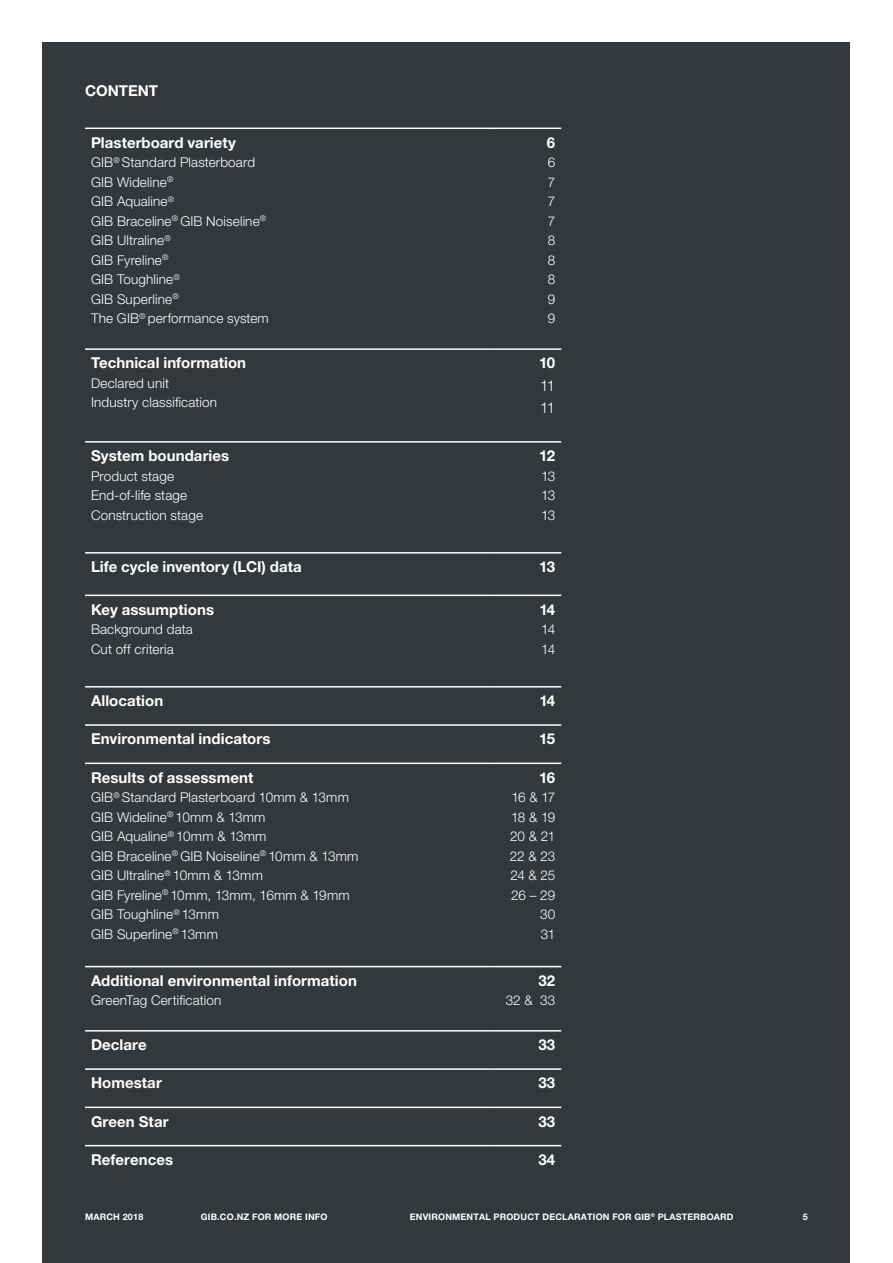
<style>
.page{position:relative;width:893px;height:1263px;background:#fff}
.page>*{position:absolute;margin:0;border:0;box-sizing:border-box;transform-origin:0 0}
.t1{font:700 15px "Helvetica Neue LT Pro";letter-spacing:.005em;color:#fff}
.t2{font:300 15px/22.5px "Helvetica Neue LT Pro";color:#fff}
.t3{font:300 13.5px/19.5px "Helvetica Neue LT Pro";letter-spacing:.01em;color:#fff}
.t4{font:300 13.5px/19.5px "Helvetica Neue LT Pro";letter-spacing:-.025em;color:#fff;text-align:right}
.t5{font:700 9px "Helvetica Neue LT Pro";letter-spacing:.02em;color:#fff}
</style>
<div class="page">
<div style="left:43px;top:43px;width:807px;height:1220px;background:#35383b"></div>
<hr style="left:85px;top:128px;width:406px;height:1px;background:#fff">
<hr style="left:491px;top:128px;width:70px;height:1px;background:#fff">
<hr style="left:85px;top:348px;width:406px;height:2px;background:#fff">
<hr style="left:491px;top:348px;width:70px;height:2px;background:#fff">
<hr style="left:85px;top:441px;width:406px;height:2px;background:#fff">
<hr style="left:491px;top:441px;width:70px;height:2px;background:#fff">
<hr style="left:85px;top:552px;width:406px;height:1px;background:#fff">
<hr style="left:491px;top:552px;width:70px;height:1px;background:#fff">
<hr style="left:85px;top:595px;width:406px;height:1px;background:#fff">
<hr style="left:491px;top:595px;width:70px;height:1px;background:#fff">
<hr style="left:85px;top:686px;width:406px;height:1px;background:#fff">
<hr style="left:491px;top:686px;width:70px;height:1px;background:#fff">
<hr style="left:85px;top:724px;width:406px;height:2px;background:#fff">
<hr style="left:491px;top:724px;width:70px;height:2px;background:#fff">
<hr style="left:85px;top:762px;width:406px;height:2px;background:#fff">
<hr style="left:491px;top:762px;width:70px;height:2px;background:#fff">
<hr style="left:85px;top:966px;width:406px;height:1px;background:#fff">
<hr style="left:491px;top:966px;width:70px;height:1px;background:#fff">
<hr style="left:85px;top:1030px;width:406px;height:1px;background:#fff">
<hr style="left:491px;top:1030px;width:70px;height:1px;background:#fff">
<hr style="left:85px;top:1068px;width:406px;height:2px;background:#fff">
<hr style="left:491px;top:1068px;width:70px;height:2px;background:#fff">
<hr style="left:85px;top:1106px;width:406px;height:2px;background:#fff">
<hr style="left:491px;top:1106px;width:70px;height:2px;background:#fff">
<hr style="left:85px;top:1145px;width:406px;height:1px;background:#fff">
<hr style="left:491px;top:1145px;width:70px;height:1px;background:#fff">
<p class="t1" style="left:85px;top:81px;width:75px">CONTENT</p>
<p class="t1" style="left:91px;top:133px;width:146px">Plasterboard variety</p>
<p class="t3" style="left:91px;top:152px;width:179px">GIB<sup>®</sup> Standard Plasterboard<br>GIB Wideline<sup>®<br></sup>GIB Aqualine<sup>®<br></sup>GIB Braceline<sup>®</sup> GIB Noiseline<sup>®<br></sup>GIB Ultraline<sup>®<br></sup>GIB Fyreline<sup>®<br></sup>GIB Toughline<sup>®<br></sup>GIB Superline<sup>®<br></sup>The GIB<sup>®</sup> performance system</p>
<p class="t1" style="left:91px;top:354px;width:157px">Technical information</p>
<p class="t3" style="left:91px;top:373px;width:127px">Declared unit<br>Industry classification</p>
<p class="t1" style="left:91px;top:446px;width:140px">System boundaries</p>
<p class="t3" style="left:91px;top:466px;width:113px">Product stage<br>End-of-life stage<br>Construction stage</p>
<p class="t1" style="left:547px;top:133px;width:10px">6</p>
<p class="t3" style="left:548px;top:152px;width:9px;text-align:justify">6<br>7<br>7<br>7<br>8<br>8<br>8<br>9<br>9</p>
<p class="t1" style="left:539px;top:354px;width:18px">10</p>
<p class="t2" style="left:540px;top:374px;width:17px">11<br>11</p>
<p class="t1" style="left:539px;top:446px;width:18px">12</p>
<p class="t3" style="left:541px;top:466px;width:16px;text-align:justify">13<br>13<br>13</p>
<p class="t1" style="left:91px;top:557px;width:212px">Life cycle inventory (LCI) data</p>
<p class="t1" style="left:539px;top:557px;width:18px">13</p>
<p class="t1" style="left:91px;top:600px;width:125px">Key assumptions</p>
<p class="t3" style="left:91px;top:619px;width:103px">Background data<br>Cut off criteria</p>
<p class="t1" style="left:539px;top:600px;width:17px">14</p>
<p class="t3" style="left:541px;top:619px;width:16px">14<br>14</p>
<p class="t1" style="left:91px;top:691px;width:74px">Allocation</p>
<p class="t1" style="left:539px;top:691px;width:17px">14</p>
<p class="t1" style="left:91px;top:730px;width:181px">Environmental indicators</p>
<p class="t1" style="left:539px;top:730px;width:18px">15</p>
<p class="t1" style="left:91px;top:768px;width:164px">Results of assessment</p>
<p class="t3" style="left:91px;top:787px;width:269px">GIB<sup>®</sup> Standard Plasterboard 10mm &amp; 13mm<br>GIB Wideline<sup>®</sup> 10mm &amp; 13mm<br>GIB Aqualine<sup>®</sup> 10mm &amp; 13mm<br>GIB Braceline<sup>®</sup> GIB Noiseline<sup>®</sup> 10mm &amp; 13mm<br>GIB Ultraline<sup>®</sup> 10mm &amp; 13mm<br>GIB Fyreline<sup>®</sup> 10mm, 13mm, 16mm &amp; 19mm<br>GIB Toughline<sup>®</sup> 13mm<br>GIB Superline<sup>®</sup> 13mm</p>
<p class="t1" style="left:539px;top:768px;width:18px">16</p>
<p class="t4" style="left:510px;top:787px;width:47px">16 &amp; 17<br>18 &amp; 19<br>20 &amp; 21<br>22 &amp; 23<br>24 &amp; 25<br>26 – 29<br>30<br>31</p>
<p class="t1" style="left:91px;top:971px;width:267px">Additional environmental information</p>
<p class="t3" style="left:91px;top:990px;width:132px">GreenTag Certification</p>
<p class="t1" style="left:538px;top:971px;width:18px">32</p>
<p class="t3" style="left:506px;top:990px;width:51px">32 &amp; 33</p>
<p class="t1" style="left:91px;top:1035px;width:57px">Declare</p>
<p class="t1" style="left:538px;top:1035px;width:18px">33</p>
<p class="t1" style="left:91px;top:1074px;width:72px">Homestar</p>
<p class="t1" style="left:538px;top:1074px;width:18px">33</p>
<p class="t1" style="left:91px;top:1112px;width:79px">Green Star</p>
<p class="t1" style="left:538px;top:1112px;width:18px">33</p>
<p class="t1" style="left:91px;top:1150px;width:84px">References</p>
<p class="t1" style="left:538px;top:1150px;width:18px">34</p>
<p class="t5" style="left:410px;top:1212px;width:325px">ENVIRONMENTAL PRODUCT DECLARATION FOR GIB<sup>®</sup> PLASTERBOARD</p>
<p class="t5" style="left:85px;top:1212px;width:60px">MARCH 2018</p>
<p class="t5" style="left:201px;top:1212px;width:128px">GIB.CO.NZ FOR MORE INFO</p>
<p class="t5" style="left:803px;top:1212px;width:7px">5</p>
</div>
